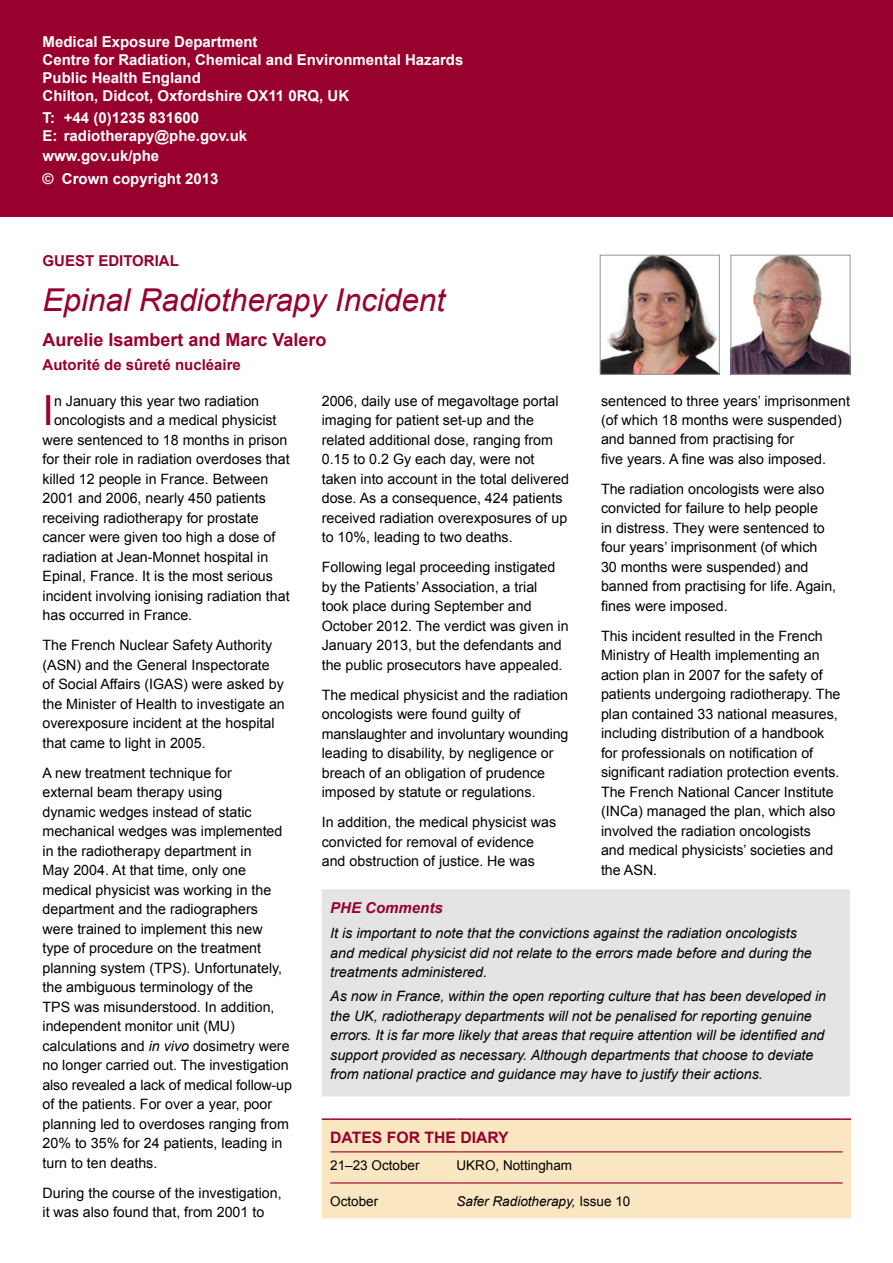
<style>
.page{position:relative;width:893px;height:1263px;background:#fff}
.page>*{position:absolute;margin:0;border:0;box-sizing:border-box;transform-origin:0 0}
.t1{font:41.55px "Arial";color:#98002e}
.t2{font:italic 31.5px "Arial";color:#98002e}
.t3{font:700 18px "Arial";color:#98002e}
.t4{font:700 15.75px "Arial";color:#98002e}
.t5{font:700 15px/18px "Arial";color:#fff}
.t6{font:700 15px "Arial";color:#98002e}
.t7{font:italic 700 15px "Arial";color:#98002e}
.t8{font:14.25px/19.5px "Arial";color:#000}
.t9{font:italic 14.25px/19.5px "Arial";color:#000}
.t10{font:13.5px "Arial";color:#000}
.t11{font:italic 13.5px "Arial";color:#000}
.s1{font-style:italic}
.s2{font-style:normal}
</style>
<div class="page">
<div style="left:0;top:0;width:893px;height:217px;background:#98002e"></div>
<div style="left:322px;top:1120px;width:529px;height:98px;background:#fae6c1"></div>
<svg style="left:322px;top:1118px;width:8px;height:2px"></svg>
<hr style="left:330px;top:1118px;width:127px;height:2px;background:#98002e">
<hr style="left:457px;top:1118px;width:386px;height:2px;background:#98002e">
<svg style="left:843px;top:1118px;width:8px;height:2px"></svg>
<hr style="left:330px;top:1182px;width:127px;height:1px;background:#98002e">
<hr style="left:457px;top:1182px;width:386px;height:1px;background:#98002e">
<hr style="left:330px;top:1151px;width:127px;height:1px;background:#98002e">
<hr style="left:457px;top:1151px;width:386px;height:1px;background:#98002e">
<img style="left:602px;top:257px;width:116px;height:116px">
<div style="left:600px;top:255px;width:120px;height:120px;border:1px solid #939598"></div>
<img style="left:732px;top:257px;width:116px;height:116px">
<div style="left:730px;top:255px;width:120px;height:120px;border:1px solid #939598"></div>
<div style="left:322px;top:889px;width:528px;height:207px;background:#e5e4e4"></div>
<p class="t5" style="left:43px;top:33px;width:422px">Medical Exposure Department<br>Centre for Radiation, Chemical and Environmental Hazards Public Health England<br>Chilton, Didcot, Oxfordshire OX11 0RQ, UK</p>
<p class="t5" style="left:43px;top:109px;width:206px">T: +44 (0)1235 831600<br>E: radiotherapy@phe.gov.uk</p>
<p class="t5" style="left:43px;top:146px;width:178px;line-height:22.2px">www.gov.uk/phe<br>© Crown copyright 2013</p>
<p class="t6" style="left:43px;top:251px;width:138px">GUEST EDITORIAL</p>
<h2 class="t2" style="left:43px;top:279px;width:404px">Epinal Radiotherapy Incident</h2>
<p class="t3" style="left:43px;top:327px;width:286px">Aurelie Isambert and Marc Valero</p>
<p class="t6" style="left:43px;top:355px;width:200px">Autorité de sûreté nucléaire</p>
<h1 class="t1" style="left:43px;top:384px;width:13px">I</h1>
<p class="t8" style="left:54px;top:391px;width:207px">n January this year two radiation</p>
<p class="t8" style="left:601px;top:391px;width:250px">sentenced to three years’ imprisonment (of which 18 months were suspended) and banned from practising for<br>five years. A fine was also imposed.</p>
<p class="t8" style="left:601px;top:479px;width:237px">The radiation oncologists were also convicted for failure to help people<br>in distress. They were sentenced to four years’ imprisonment (of which 30 months were suspended) and banned from practising for life. Again, fines were imposed.</p>
<p class="t8" style="left:601px;top:626px;width:241px">This incident resulted in the French Ministry of Health implementing an action plan in 2007 for the safety of patients undergoing radiotherapy. The plan contained 33 national measures, including distribution of a handbook for professionals on notification of significant radiation protection events.<br>The French National Cancer Institute (INCa) managed the plan, which also involved the radiation oncologists<br>and medical physicists’ societies and the ASN.</p>
<p class="t8" style="left:322px;top:391px;width:249px">2006, daily use of megavoltage portal imaging for patient set-up and the related additional dose, ranging from 0.15 to 0.2 Gy each day, were not taken into account in the total delivered dose. As a consequence, 424 patients received radiation overexposures of up to 10%, leading to two deaths.</p>
<p class="t8" style="left:322px;top:557px;width:248px">Following legal proceeding instigated by the Patients’ Association, a trial<br>took place during September and October 2012. The verdict was given in January 2013, but the defendants and the public prosecutors have appealed.</p>
<p class="t8" style="left:322px;top:685px;width:248px">The medical physicist and the radiation oncologists were found guilty of manslaughter and involuntary wounding leading to disability, by negligence or breach of an obligation of prudence imposed by statute or regulations.</p>
<p class="t8" style="left:322px;top:812px;width:236px">In addition, the medical physicist was convicted for removal of evidence and obstruction of justice. He was</p>
<p class="t8" style="left:54px;top:411px;width:224px">oncologists and a medical physicist</p>
<p class="t8" style="left:43px;top:430px;width:246px">were sentenced to 18 months in prison</p>
<p class="t8" style="left:43px;top:450px;width:249px">for their role in radiation overdoses that</p>
<p class="t8" style="left:43px;top:469px;width:227px">killed 12 people in France. Between</p>
<p class="t8" style="left:43px;top:489px;width:225px">2001 and 2006, nearly 450 patients</p>
<p class="t8" style="left:43px;top:508px;width:218px">receiving radiotherapy for prostate</p>
<p class="t8" style="left:43px;top:528px;width:234px">cancer were given too high a dose of</p>
<p class="t8" style="left:43px;top:547px;width:227px">radiation at Jean-Monnet hospital in</p>
<p class="t8" style="left:43px;top:567px;width:232px">Epinal, France. It is the most serious</p>
<p class="t8" style="left:43px;top:586px;width:249px">incident involving ionising radiation that</p>
<p class="t8" style="left:43px;top:606px;width:151px">has occurred in France.</p>
<p class="t8" style="left:43px;top:636px;width:244px">The French Nuclear Safety Authority (ASN) and the General Inspectorate of Social Affairs (IGAS) were asked by the Minister of Health to investigate an overexposure incident at the hospital that came to light in 2005.</p>
<p class="t8" style="left:43px;top:763px;width:251px">A new treatment technique for<br>external beam therapy using<br>dynamic wedges instead of static mechanical wedges was implemented in the radiotherapy department in<br>May 2004. At that time, only one medical physicist was working in the department and the radiographers were trained to implement this new type of procedure on the treatment planning system (TPS). Unfortunately, the ambiguous terminology of the<br>TPS was misunderstood. In addition, independent monitor unit (MU) calculations and <span class="s1">in vivo</span> dosimetry were no longer carried out. The investigation also revealed a lack of medical follow‑up of the patients. For over a year, poor planning led to overdoses ranging from 20% to 35% for 24 patients, leading in turn to ten deaths.</p>
<p class="t8" style="left:43px;top:1183px;width:241px">During the course of the investigation, it was also found that, from 2001 to</p>
<p class="t7" style="left:330px;top:898px;width:114px">PHE Comments</p>
<p class="t9" style="left:330px;top:924px;width:483px">It is important to note that the convictions against the radiation oncologists and medical physicist did not relate to the errors made before and during the treatments administered.</p>
<p class="t9" style="left:330px;top:987px;width:497px">As now in France, within the open reporting culture that has been developed in the UK, radiotherapy departments will not be penalised for reporting genuine errors. It is far more likely that areas that require attention will be identified and support provided as necessary. Although departments that choose to deviate from national practice and guidance may have to justify their actions.</p>
<p class="t4" style="left:330px;top:1127px;width:180px">DATES FOR THE DIARY</p>
<p class="t10" style="left:330px;top:1156px;width:91px">21–23 October</p>
<p class="t10" style="left:457px;top:1156px;width:117px">UKRO, Nottingham</p>
<p class="t10" style="left:330px;top:1192px;width:50px">October</p>
<p class="t11" style="left:457px;top:1192px;width:175px">Safer Radiotherapy, <span class="s2">Issue 10</span></p>
</div>
